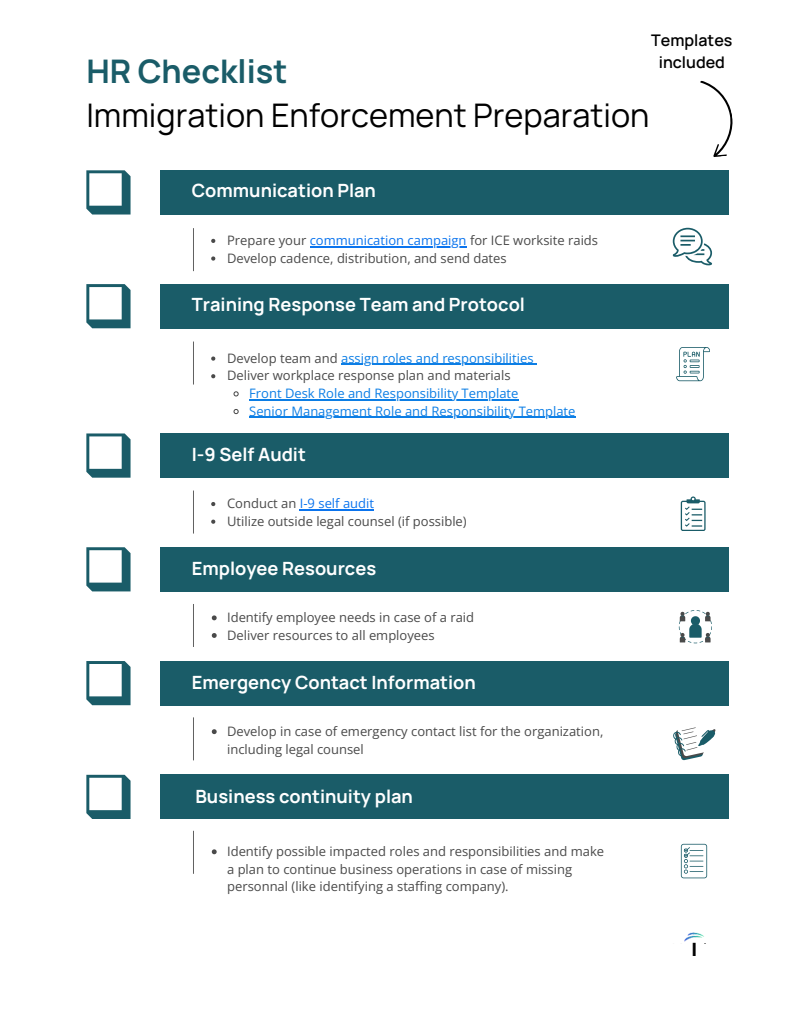
<style>
.page{position:relative;width:810px;height:1013px;background:#fff}
.page>*{position:absolute;margin:0;border:0;box-sizing:border-box;transform-origin:0 0}
.t1{font:32.5px "Manrope";color:#000}
.t2{font:700 32.5px "Manrope";color:#1a5c68}
.t3{font:700 18.2px "Manrope";color:#fff}
.t4{font:700 18.1px "Inter";color:#000}
.t5{font:600 16px/21.8px "Manrope";color:#000;text-align:center}
.t6{font:13px/17.6px "Open Sans";color:#4a4a4a}
.t7{font:13px/17.6px "Open Sans";color:#0c7ee5}
.s1{color:#0b74ee}
.s2{color:#0c7ee5}
</style>
<div class="page">
<hr style="left:193px;top:228px;width:1px;height:43px;background:#616161">
<hr style="left:193px;top:341px;width:1px;height:43px;background:#616161">
<div style="left:160px;top:170px;width:569px;height:44px;background:#1a5c68"></div>
<div style="left:160px;top:284px;width:569px;height:44px;background:#1a5c68"></div>
<div style="left:160px;top:433px;width:569px;height:44px;background:#1a5c68"></div>
<div style="left:160px;top:547px;width:569px;height:44px;background:#1a5c68"></div>
<div style="left:160px;top:661px;width:569px;height:44px;background:#1a5c68"></div>
<div style="left:160px;top:774px;width:569px;height:45px;background:#1a5c68"></div>
<hr style="left:193px;top:490px;width:1px;height:43px;background:#616161">
<hr style="left:193px;top:604px;width:1px;height:43px;background:#616161">
<hr style="left:193px;top:717px;width:1px;height:43px;background:#616161">
<hr style="left:193px;top:830px;width:1px;height:43px;background:#616161">
<svg style="left:86px;top:170px;width:45px;height:44px"></svg>
<svg style="left:86px;top:284px;width:45px;height:44px"></svg>
<svg style="left:86px;top:433px;width:45px;height:44px"></svg>
<svg style="left:86px;top:547px;width:45px;height:44px"></svg>
<svg style="left:86px;top:661px;width:45px;height:44px"></svg>
<svg style="left:86px;top:774px;width:45px;height:45px"></svg>
<svg style="left:679px;top:610px;width:33px;height:33px"></svg>
<svg style="left:673px;top:727px;width:43px;height:33px"></svg>
<svg style="left:673px;top:228px;width:39px;height:37px"></svg>
<svg style="left:676px;top:347px;width:34px;height:34px"></svg>
<svg style="left:681px;top:496px;width:24px;height:35px"></svg>
<img style="left:684px;top:932px;width:20px;height:10px">
<svg style="left:681px;top:843px;width:26px;height:35px"></svg>
<svg style="left:700px;top:80px;width:33px;height:77px"></svg>
<svg style="left:211px;top:239px;width:4px;height:4px"></svg>
<hr style="left:310px;top:246px;width:157px;height:1px;background:#0b74ee">
<svg style="left:211px;top:256px;width:4px;height:4px"></svg>
<svg style="left:211px;top:356px;width:4px;height:4px"></svg>
<hr style="left:341px;top:364px;width:193px;height:1px;background:#0c7ee5">
<svg style="left:211px;top:374px;width:4px;height:4px"></svg>
<svg style="left:233px;top:391px;width:6px;height:6px"></svg>
<hr style="left:249px;top:399px;width:270px;height:1px;background:#0c7ee5">
<svg style="left:233px;top:409px;width:6px;height:6px"></svg>
<hr style="left:249px;top:417px;width:327px;height:1px;background:#0c7ee5">
<svg style="left:211px;top:502px;width:4px;height:4px"></svg>
<hr style="left:300px;top:509px;width:74px;height:1px;background:#0b74ee">
<svg style="left:211px;top:519px;width:4px;height:5px"></svg>
<svg style="left:212px;top:615px;width:5px;height:5px"></svg>
<svg style="left:212px;top:633px;width:5px;height:5px"></svg>
<svg style="left:212px;top:729px;width:5px;height:5px"></svg>
<svg style="left:212px;top:849px;width:5px;height:5px"></svg>
<h1 class="t2" style="left:86px;top:44px;width:203px">HR Checklist</h1>
<p class="t5" style="left:651px;top:28px;width:83px">Templates included</p>
<h1 class="t1" style="left:86px;top:91px;width:565px">Immigration Enforcement Preparation</h1>
<h2 class="t3" style="left:192px;top:175px;width:186px">Communication Plan</h2>
<p class="t6" style="left:227px;top:231px;width:373px">Prepare your <span class="s1">communication campaign</span> for ICE worksite raids<br>Develop cadence, distribution, and send dates</p>
<h2 class="t3" style="left:192px;top:289px;width:335px">Training Response Team and Protocol</h2>
<p class="t6" style="left:227px;top:349px;width:308px">Develop team and <span class="s2">assign roles and responsibilities<br></span>Deliver workplace response plan and materials</p>
<p class="t7" style="left:249px;top:384px;width:328px">Front Desk Role and Responsibility Template<br>Senior Management Role and Responsibility Template</p>
<h2 class="t3" style="left:192px;top:439px;width:116px">I-9 Self Audit</h2>
<p class="t6" style="left:227px;top:494px;width:241px">Conduct an <span class="s1">I-9 self audit<br></span>Utilize outside legal counsel (if possible)</p>
<h2 class="t3" style="left:192px;top:553px;width:186px">Employee Resources</h2>
<p class="t6" style="left:227px;top:608px;width:249px">Identify employee needs in case of a raid<br>Deliver resources to all employees</p>
<h2 class="t3" style="left:192px;top:667px;width:286px">Emergency Contact Information</h2>
<p class="t6" style="left:227px;top:722px;width:378px">Develop in case of emergency contact list for the organization, including legal counsel</p>
<h2 class="t3" style="left:195px;top:781px;width:219px">Business continuity plan</h2>
<p class="t6" style="left:227px;top:842px;width:379px">Identify possible impacted roles and responsibilities and make a plan to continue business operations in case of missing personnal (like identifying a staffing company).</p>
<h3 class="t4" style="left:692px;top:935px;width:7px">I</h3>
</div>
